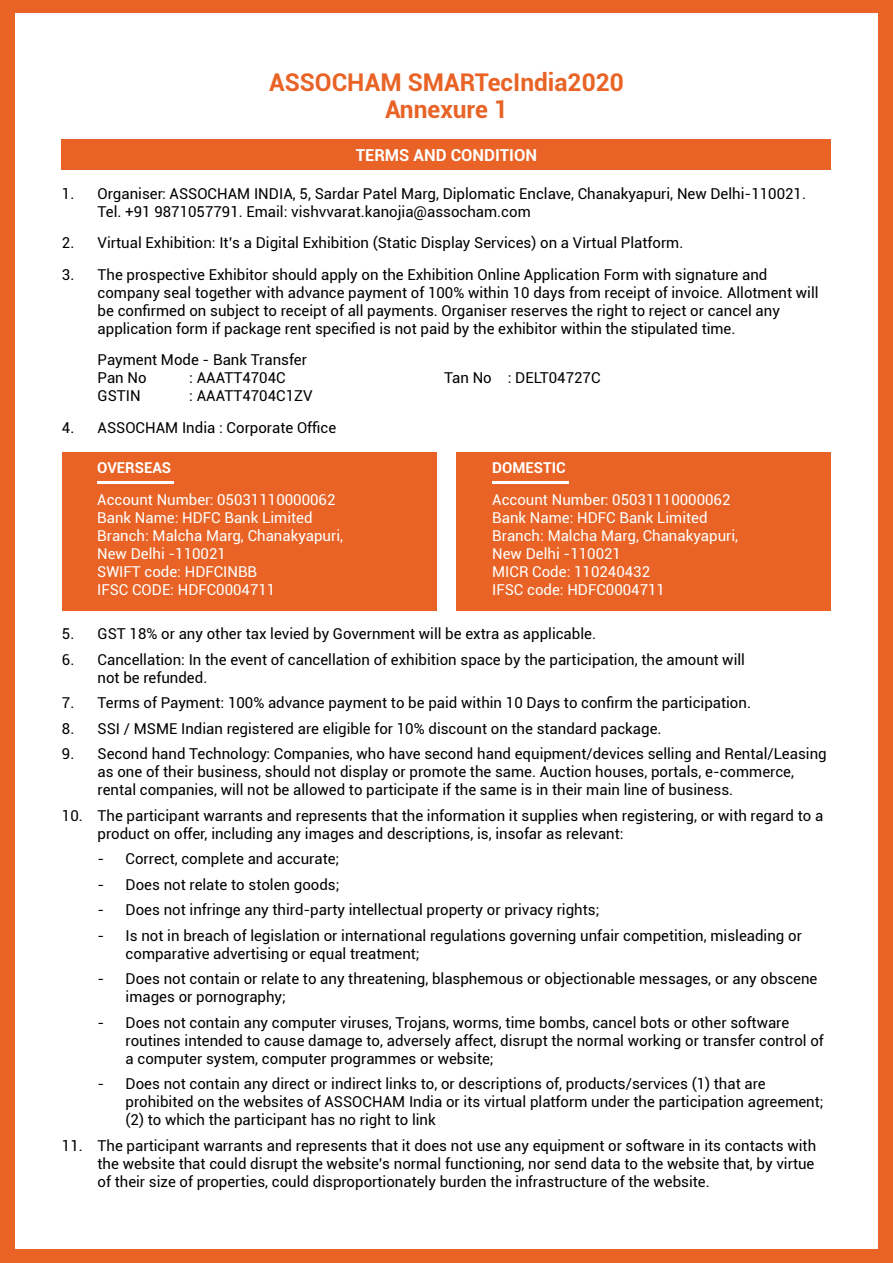
<style>
.page{position:relative;width:893px;height:1263px;background:#e86325}
.page>*{position:absolute;margin:0;border:0;box-sizing:border-box;transform-origin:0 0}
.t1{font:700 24.45px/27.6px "Roboto";color:#e86325;text-align:center}
.t2{font:700 16.5px "Roboto";color:#fff}
.t3{font:15px/18px "Roboto";color:#000}
.t4{font:15px/18px "Roboto";color:#fff}
.t5{font:700 15px "Roboto";color:#fff}
</style>
<div class="page">
<div style="left:15px;top:14px;width:863px;height:1235px;background:#fff"></div>
<div style="left:62px;top:139px;width:769px;height:30px;background:#e86325"></div>
<div style="left:62px;top:452px;width:374px;height:158px;background:#e86325"></div>
<div style="left:457px;top:452px;width:374px;height:158px;background:#e86325"></div>
<hr style="left:97px;top:481px;width:77px;height:2px;background:#fff">
<hr style="left:492px;top:481px;width:77px;height:2px;background:#fff">
<h1 class="t1" style="left:269px;top:67px;width:356px">ASSOCHAM SMARTecIndia2020<br>Annexure 1</h1>
<p class="t2" style="left:356px;top:143px;width:183px">TERMS AND CONDITION</p>
<p class="t3" style="left:98px;top:184px;width:710px;text-indent:-36px">1. Organiser: ASSOCHAM INDIA, 5, Sardar Patel Marg, Diplomatic Enclave, Chanakyapuri, New Delhi-110021.<br>Tel. +91 9871057791. Email: vishvvarat.kanojia@assocham.com</p>
<p class="t3" style="left:62px;top:233px;width:623px">2. Virtual Exhibition: It’s a Digital Exhibition (Static Display Services) on a Virtual Platform.</p>
<p class="t3" style="left:98px;top:265px;width:722px;text-indent:-36px">3. The prospective Exhibitor should apply on the Exhibition Online Application Form with signature and company seal together with advance payment of 100% within 10 days from receipt of invoice. Allotment will be confirmed on subject to receipt of all payments. Organiser reserves the right to reject or cancel any application form if package rent specified is not paid by the exhibitor within the stipulated time.</p>
<p class="t3" style="left:98px;top:350px;width:211px">Payment Mode - Bank Transfer<br>Pan No</p>
<p class="t3" style="left:189px;top:368px;width:98px">: AAATT4704C</p>
<p class="t3" style="left:444px;top:368px;width:158px">Tan No : DELT04727C</p>
<p class="t3" style="left:98px;top:386px;width:45px">GSTIN</p>
<p class="t3" style="left:189px;top:386px;width:125px">: AAATT4704C1ZV</p>
<p class="t3" style="left:62px;top:418px;width:276px">4. ASSOCHAM India : Corporate Office</p>
<p class="t5" style="left:97px;top:457px;width:76px">OVERSEAS</p>
<p class="t4" style="left:97px;top:490px;width:247px">Account Number: 05031110000062<br>Bank Name: HDFC Bank Limited<br>Branch: Malcha Marg, Chanakyapuri,<br>New Delhi -110021<br>SWIFT code: HDFCINBB<br>IFSC CODE: HDFC0004711</p>
<p class="t5" style="left:492px;top:457px;width:75px">DOMESTIC</p>
<p class="t4" style="left:492px;top:490px;width:247px">Account Number: 05031110000062<br>Bank Name: HDFC Bank Limited<br>Branch: Malcha Marg, Chanakyapuri,<br>New Delhi -110021<br>MICR Code: 110240432<br>IFSC code: HDFC0004711</p>
<p class="t3" style="left:62px;top:624px;width:536px">5. GST 18% or any other tax levied by Government will be extra as applicable.</p>
<p class="t3" style="left:98px;top:650px;width:649px;text-indent:-36px">6. Cancellation: In the event of cancellation of exhibition space by the participation, the amount will not be refunded.</p>
<p class="t3" style="left:62px;top:693px;width:691px">7. Terms of Payment: 100% advance payment to be paid within 10 Days to confirm the participation.</p>
<p class="t3" style="left:62px;top:719px;width:601px">8. SSI / MSME Indian registered are eligible for 10% discount on the standard package.</p>
<p class="t3" style="left:98px;top:744px;width:731px;text-indent:-36px">9. Second hand Technology: Companies, who have second hand equipment/devices selling and Rental/Leasing as one of their business, should not display or promote the same. Auction houses, portals, e-commerce, rental companies, will not be allowed to participate if the same is in their main line of business.</p>
<p class="t3" style="left:98px;top:806px;width:727px;text-indent:-36px">10. The participant warrants and represents that the information it supplies when registering, or with regard to a product on offer, including any images and descriptions, is, insofar as relevant:</p>
<p class="t3" style="left:98px;top:849px;width:243px">- Correct, complete and accurate;</p>
<p class="t3" style="left:98px;top:875px;width:243px">- Does not relate to stolen goods;</p>
<p class="t3" style="left:98px;top:900px;width:503px">- Does not infringe any third-party intellectual property or privacy rights;</p>
<p class="t3" style="left:126px;top:926px;width:678px;text-indent:-28px">- Is not in breach of legislation or international regulations governing unfair competition, misleading or comparative advertising or equal treatment;</p>
<p class="t3" style="left:126px;top:969px;width:693px;text-indent:-28px">- Does not contain or relate to any threatening, blasphemous or objectionable messages, or any obscene images or pornography;</p>
<p class="t3" style="left:126px;top:1013px;width:700px;text-indent:-28px">- Does not contain any computer viruses, Trojans, worms, time bombs, cancel bots or other software routines intended to cause damage to, adversely affect, disrupt the normal working or transfer control of a computer system, computer programmes or website;</p>
<p class="t3" style="left:126px;top:1074px;width:700px;text-indent:-28px">- Does not contain any direct or indirect links to, or descriptions of, products/services (1) that are prohibited on the websites of ASSOCHAM India or its virtual platform under the participation agreement; (2) to which the participant has no right to link</p>
<p class="t3" style="left:98px;top:1136px;width:720px;text-align:justify;text-indent:-36px">11. The participant warrants and represents that it does not use any equipment or software in its contacts with the website that could disrupt the website’s normal functioning, nor send data to the website that, by virtue of their size of properties, could disproportionately burden the infrastructure of the website.</p>
</div>
